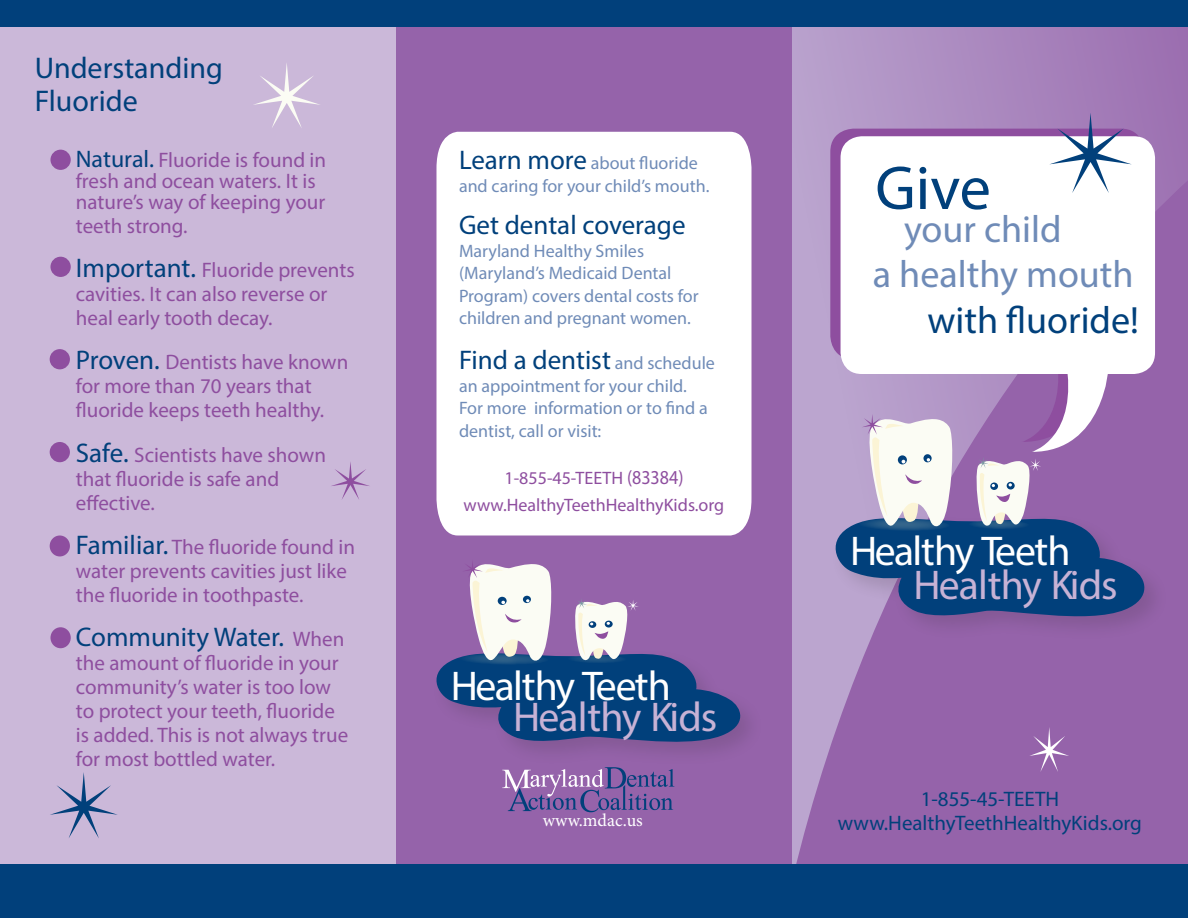
<style>
.page{position:relative;width:1188px;height:918px;background:#fff}
.page>*{position:absolute;margin:0;border:0;box-sizing:border-box;transform-origin:0 0}
.t1{font:62.4px "Myriad Pro";color:#01407b}
.t2{font:41.7px "Myriad Pro";letter-spacing:-.04em;color:#fff}
.t3{font:41.7px "Myriad Pro";letter-spacing:-.02em;color:#c7b2d5}
.t4{font:38.1px "Myriad Pro";color:#6f8bb7}
.t5{font:38.1px "Myriad Pro";color:#01407b}
.t6{font:30px/33px "Myriad Pro";color:#01407b}
.Bullets{font:27px "Myriad Pro";color:#01407b}
.Bullets-2{font:21px/24px "Myriad Pro";color:#8e4e9f}
.t7{font:21px "Myriad Pro";color:#01407b}
.t8{font:18px/22.5px "Myriad Pro";color:#6f8bb7}
.t9{font:18px/27px "Myriad Pro";color:#8e4e9f;text-align:center}
.t10{font:18px "Minion Pro";color:#fff}
.s1{font-size:24px;color:#01407b}
.s2{font-size:27px;color:#01407b}
.s3{font-size:21px;color:#8e4e9f}
.s4{font-size:18px;color:#6f8bb7}
.s5{font-size:19.8px}
</style>
<div class="page">
<div style="left:396px;top:0;width:792px;height:918px;background:#9563aa"></div>
<svg style="left:792px;top:27px;width:396px;height:837px"></svg>
<div style="left:0;top:0;width:396px;height:918px;background:#cbb8d9"></div>
<div style="left:0;top:0;width:1188px;height:27px;background:#01407b"></div>
<div style="left:830px;top:129px;width:314px;height:230px;background:#8e4e9f;border-radius:23px"></div>
<div style="left:841px;top:136px;width:314px;height:238px;background:#fff;border-radius:21px"></div>
<svg style="left:1049px;top:113px;width:83px;height:80px"></svg>
<div style="left:0;top:864px;width:1188px;height:54px;background:#01407b"></div>
<div style="left:50px;top:150px;width:21px;height:20px;background:#8e4e9f;border-radius:50%"></div>
<div style="left:50px;top:257px;width:21px;height:20px;background:#8e4e9f;border-radius:50%"></div>
<div style="left:50px;top:349px;width:20px;height:20px;background:#8e4e9f;border-radius:50%"></div>
<div style="left:50px;top:442px;width:20px;height:20px;background:#8e4e9f;border-radius:50%"></div>
<div style="left:50px;top:536px;width:20px;height:20px;background:#8e4e9f;border-radius:50%"></div>
<svg style="left:50px;top:772px;width:68px;height:66px"></svg>
<svg style="left:254px;top:63px;width:66px;height:65px"></svg>
<svg style="left:331px;top:462px;width:39px;height:37px"></svg>
<svg style="left:1029px;top:727px;width:40px;height:45px"></svg>
<div style="left:830px;top:512px;width:338px;height:129px;background:#231f20;opacity:.15"></div>
<svg style="left:824px;top:349px;width:328px;height:276px"></svg>
<div style="left:437px;top:132px;width:315px;height:404px;background:#fff"></div>
<svg style="left:436px;top:562px;width:312px;height:188px"></svg>
<svg style="left:502px;top:767px;width:172px;height:45px"></svg>
<div style="left:50px;top:627px;width:21px;height:21px;background:#8e4e9f;border-radius:50%"></div>
<p class="t6" style="left:35px;top:51px;width:190px">Understanding<br>Fluoride</p>
<p class="Bullets-2" style="left:76px;top:149px;width:252px;line-height:21px"><span class="s1">Natural.</span> Fluoride is found in fresh and ocean waters. It is nature’s way of keeping your</p>
<p class="Bullets-2" style="left:76px;top:213px;width:113px">teeth strong.</p>
<p class="Bullets-2" style="left:76px;top:258px;width:280px"><span class="s2">Important.</span> Fluoride prevents cavities. It can also reverse or heal early tooth decay.</p>
<p class="Bullets-2" style="left:76px;top:350px;width:274px"><span class="s2">Proven.</span> Dentists have known for more than 70 years that fluoride keeps teeth healthy.</p>
<p class="Bullets-2" style="left:76px;top:442px;width:252px"><span class="s2">Safe.</span> Scientists have shown that fluoride is safe and effective.</p>
<p class="Bullets-2" style="left:76px;top:534px;width:281px"><span class="s2">Familiar.</span> The fluoride found in water prevents cavities just like the fluoride in toothpaste.</p>
<p class="Bullets" style="left:76px;top:620px;width:270px">Community Water. <span class="s3">When</span></p>
<p class="Bullets-2" style="left:76px;top:651px;width:274px">the amount of fluoride in your community’s water is too low to protect your teeth, fluoride is added. This is not always true for most bottled water.</p>
<p class="t8" style="left:459px;top:152px;width:252px"><span class="s2">Learn more</span> about fluoride and caring for your child’s mouth.</p>
<p class="Bullets" style="left:459px;top:209px;width:228px">Get dental coverage</p>
<p class="t8" style="left:459px;top:239px;width:241px">Maryland Healthy Smiles (Maryland’s Medicaid Dental<br>Program) covers dental costs for children and pregnant women.</p>
<p class="Bullets" style="left:459px;top:344px;width:257px">Find a dentist <span class="s4">and schedule</span></p>
<p class="t8" style="left:459px;top:374px;width:250px">an appointment for your child.<br>For more information or to find a dentist, call or visit:</p>
<p class="t9" style="left:464px;top:464px;width:262px">1-855-45-TEETH <span class="s5">(83384) </span>www.HealthyTeethHealthyKids.org</p>
<p class="t2" style="left:451px;top:661px;width:222px">Healthy Teeth</p>
<p class="t3" style="left:513px;top:691px;width:206px">Healthy Kids</p>
<p class="t10" style="left:543px;top:809px;width:102px">www.mdac.us</p>
<p class="t1" style="left:875px;top:150px;width:117px">Give</p>
<p class="t4" style="left:904px;top:205px;width:159px">your child</p>
<p class="t4" style="left:873px;top:251px;width:262px">a healthy mouth</p>
<p class="t5" style="left:927px;top:297px;width:213px">with fluoride!</p>
<p class="t2" style="left:850px;top:525px;width:222px">Healthy Teeth</p>
<p class="t3" style="left:913px;top:559px;width:206px">Healthy Kids</p>
<p class="t7" style="left:921px;top:786px;width:140px">1-855-45-TEETH</p>
<p class="t7" style="left:838px;top:810px;width:306px">www.HealthyTeethHealthyKids.org</p>
</div>
